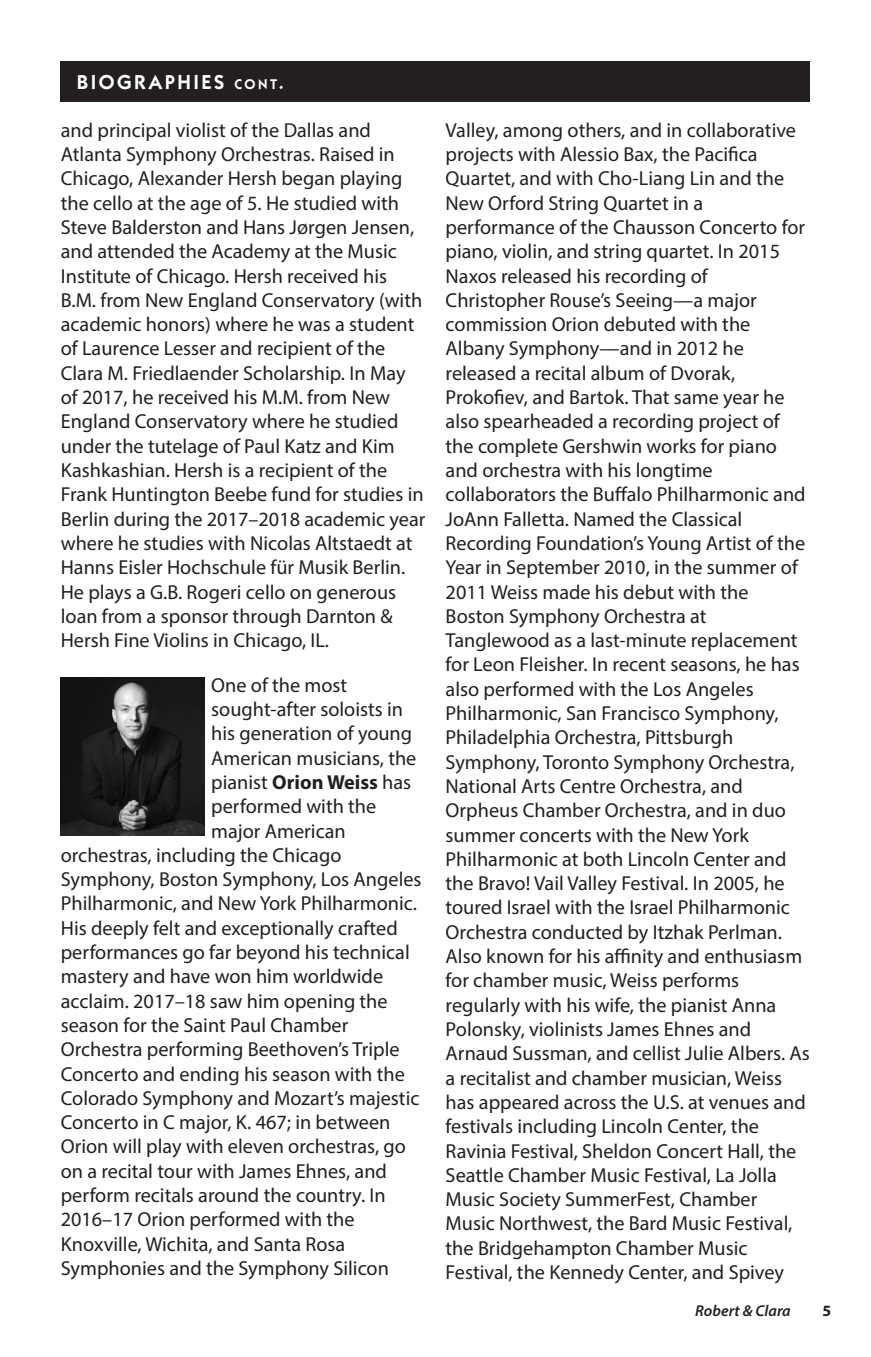
<style>
.page{position:relative;width:871px;height:1357px;background:#fff}
.page>*{position:absolute;margin:0;border:0;box-sizing:border-box;transform-origin:0 0}
.t1{font:20.25px/24.3px "Myriad Pro";color:#231f20}
.t2{font:600 20.25px "Itc Kabel";letter-spacing:.125em;color:#fff}
.t3{font:italic 600 15.75px "Myriad Pro";color:#231f20}
.t4{font:700 15.75px "Myriad Pro";color:#231f20}
.s1{font-size:14.17px}
.s2{font-style:inherit}
.s3{font-weight:700}
</style>
<div class="page">
<div style="left:61px;top:61px;width:749px;height:40px;background:#231f20"></div>
<img style="left:61px;top:677px;width:143px;height:159px">
<p class="t2" style="left:77px;top:70px;width:209px">BIOGRAPHIES <span class="s1">CONT</span><span class="s2">.</span></p>
<p class="t1" style="left:61px;top:117px;width:366px">and principal violist of the Dallas and Atlanta Symphony Orchestras. Raised in Chicago, Alexander Hersh began playing the cello at the age of 5. He studied with Steve Balderston and Hans Jørgen Jensen, and attended the Academy at the Music Institute of Chicago. Hersh received his B.M. from New England Conservatory (with academic honors) where he was a student of Laurence Lesser and recipient of the Clara M. Friedlaender Scholarship. In May of 2017, he received his M.M. from New England Conservatory where he studied under the tutelage of Paul Katz and Kim Kashkashian. Hersh is a recipient of the Frank Huntington Beebe fund for studies in Berlin during the 2017–2018 academic year where he studies with Nicolas Altstaedt at Hanns Eisler Hochschule für Musik Berlin.<br>He plays a G.B. Rogeri cello on generous loan from a sponsor through Darnton &amp; Hersh Fine Violins in Chicago, IL.</p>
<p class="t1" style="left:211px;top:672px;width:138px">One of the most</p>
<p class="t1" style="left:211px;top:697px;width:193px">sought-after soloists in</p>
<p class="t1" style="left:211px;top:721px;width:202px">his generation of young</p>
<p class="t1" style="left:211px;top:745px;width:207px">American musicians, the</p>
<p class="t1" style="left:211px;top:769px;width:202px">pianist <span class="s3">Orion Weiss</span> has</p>
<p class="t1" style="left:211px;top:794px;width:167px">performed with the</p>
<p class="t1" style="left:211px;top:818px;width:136px">major American</p>
<p class="t1" style="left:61px;top:842px;width:282px">orchestras, including the Chicago</p>
<p class="t1" style="left:61px;top:867px;width:362px">Symphony, Boston Symphony, Los Angeles</p>
<p class="t1" style="left:61px;top:891px;width:358px">Philharmonic, and New York Philharmonic.</p>
<p class="t1" style="left:61px;top:915px;width:338px">His deeply felt and exceptionally crafted</p>
<p class="t1" style="left:61px;top:940px;width:350px">performances go far beyond his technical</p>
<p class="t1" style="left:61px;top:964px;width:324px">mastery and have won him worldwide</p>
<p class="t1" style="left:61px;top:988px;width:328px">acclaim. 2017–18 saw him opening the</p>
<p class="t1" style="left:61px;top:1012px;width:289px">season for the Saint Paul Chamber</p>
<p class="t1" style="left:61px;top:1037px;width:340px">Orchestra performing Beethoven’s Triple</p>
<p class="t1" style="left:61px;top:1061px;width:346px">Concerto and ending his season with the</p>
<p class="t1" style="left:61px;top:1085px;width:360px">Colorado Symphony and Mozart’s majestic</p>
<p class="t1" style="left:61px;top:1110px;width:331px">Concerto in C major, K. 467; in between</p>
<p class="t1" style="left:61px;top:1134px;width:347px">Orion will play with eleven orchestras, go</p>
<p class="t1" style="left:61px;top:1158px;width:328px">on a recital tour with James Ehnes, and</p>
<p class="t1" style="left:61px;top:1183px;width:326px">perform recitals around the country. In</p>
<p class="t1" style="left:61px;top:1207px;width:295px">2016–17 Orion performed with the</p>
<p class="t1" style="left:61px;top:1231px;width:286px">Knoxville, Wichita, and Santa Rosa</p>
<p class="t1" style="left:61px;top:1255px;width:330px">Symphonies and the Symphony Silicon</p>
<p class="t1" style="left:446px;top:117px;width:366px">Valley, among others, and in collaborative projects with Alessio Bax, the Pacifica Quartet, and with Cho-Liang Lin and the New Orford String Quartet in a performance of the Chausson Concerto for piano, violin, and string quartet. In 2015<br>Naxos released his recording of Christopher Rouse’s Seeing—a major commission Orion debuted with the Albany Symphony—and in 2012 he released a recital album of Dvorak, Prokofiev, and Bartok. That same year he also spearheaded a recording project of the complete Gershwin works for piano and orchestra with his longtime collaborators the Buffalo Philharmonic and JoAnn Falletta. Named the Classical Recording Foundation’s Young Artist of the Year in September 2010, in the summer of 2011 Weiss made his debut with the Boston Symphony Orchestra at Tanglewood as a last-minute replacement for Leon Fleisher. In recent seasons, he has also performed with the Los Angeles Philharmonic, San Francisco Symphony, Philadelphia Orchestra, Pittsburgh Symphony, Toronto Symphony Orchestra, National Arts Centre Orchestra, and Orpheus Chamber Orchestra, and in duo summer concerts with the New York Philharmonic at both Lincoln Center and the Bravo! Vail Valley Festival. In 2005, he toured Israel with the Israel Philharmonic Orchestra conducted by Itzhak Perlman.<br>Also known for his affinity and enthusiasm for chamber music, Weiss performs regularly with his wife, the pianist Anna Polonsky, violinists James Ehnes and Arnaud Sussman, and cellist Julie Albers. As a recitalist and chamber musician, Weiss has appeared across the U.S. at venues and festivals including Lincoln Center, the Ravinia Festival, Sheldon Concert Hall, the Seattle Chamber Music Festival, La Jolla Music Society SummerFest, Chamber Music Northwest, the Bard Music Festival, the Bridgehampton Chamber Music Festival, the Kennedy Center, and Spivey</p>
<p class="t3" style="left:695px;top:1301px;width:97px">Robert &amp; Clara</p>
<p class="t4" style="left:822px;top:1301px;width:10px">5</p>
</div>
